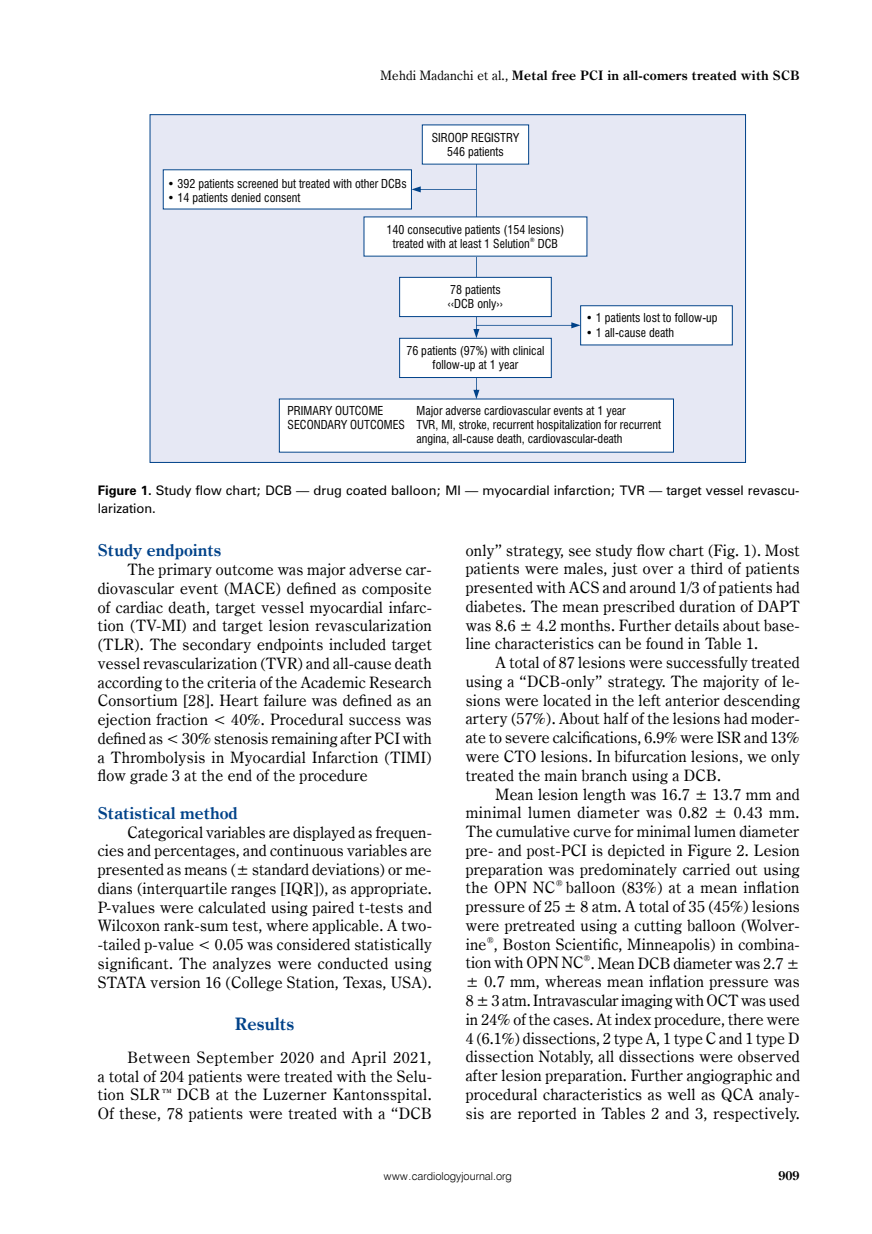
<style>
.page{position:relative;width:872px;height:1234px;background:#fff}
.page>*{position:absolute;margin:0;border:0;box-sizing:border-box;transform-origin:0 0}
.t1{font:700 17.25px "Century Oldst EU";color:#004289}
.t2{font:700 16.5px "Century Oldst EU";color:#004289}
.t3{font:15.75px/18.8px "Century Oldst EU";letter-spacing:.015em;color:#000;text-align:justify}
.t4{font:700 13.05px "Century Oldst EU";letter-spacing:.015em;color:#000}
.t5{font:700 12.75px "Century Oldst EU";color:#000}
.t6{font:12px/14.4px "Swis 721 Cn EU";color:#000}
.t7{font:12px/17.2px "Zurich PL";color:#000}
.t8{font:10.95px "Swis 721 Lt EU";color:#000}
.t9{font:6px "Swis 721 Cn EU";color:#000}
.s1{font-weight:400}
.s2{font-weight:700}
</style>
<div class="page">
<div style="left:150px;top:115px;width:595px;height:347px;background:#e6e8f4"></div>
<div style="left:422px;top:125px;width:106px;height:39px;background:#fff"></div>
<div style="left:399px;top:338px;width:152px;height:39px;background:#fff"></div>
<div style="left:399px;top:338px;width:152px;height:40px;border:1px solid #004289"></div>
<div style="left:580px;top:306px;width:152px;height:39px;background:#fff"></div>
<div style="left:580px;top:305px;width:152px;height:40px;border:1px solid #004289"></div>
<div style="left:163px;top:170px;width:248px;height:39px;background:#fff"></div>
<div style="left:279px;top:399px;width:394px;height:53px;background:#fff"></div>
<svg style="left:473px;top:378px;width:6px;height:21px"></svg>
<svg style="left:411px;top:164px;width:68px;height:52px"></svg>
<svg style="left:473px;top:256px;width:107px;height:82px"></svg>
<div style="left:364px;top:217px;width:223px;height:39px;background:#fff"></div>
<div style="left:399px;top:277px;width:152px;height:39px;background:#fff"></div>
<div style="left:399px;top:277px;width:152px;height:40px;border:1px solid #004289"></div>
<p class="t4" style="left:380px;top:68px;width:421px"><span class="s1">Mehdi Madanchi et al.,</span> Metal free PCI in all-comers treated with SCB</p>
<p class="t6" style="left:167px;top:176px;width:241px">• 392 patients screened but treated with other DCBs</p>
<p class="t6" style="left:167px;top:190px;width:134px">• 14 patients denied consent</p>
<p class="t6" style="left:431px;top:130px;width:89px;text-align:center">SIROOP REGISTRY<br>546 patients</p>
<p class="t6" style="left:386px;top:222px;width:179px">140 consecutive patients (154 lesions)</p>
<p class="t9" style="left:530px;top:236px;width:6px">®</p>
<p class="t6" style="left:393px;top:236px;width:167px">treated with at least 1 Selution DCB</p>
<p class="t6" style="left:447px;top:282px;width:57px">78 patients ‹‹DCB only››</p>
<p class="t6" style="left:406px;top:343px;width:139px;text-align:center">76 patients (97%) with clinical follow-up at 1 year</p>
<p class="t6" style="left:586px;top:311px;width:133px">• 1 patients lost to follow-up</p>
<p class="t6" style="left:586px;top:325px;width:90px">• 1 all-cause death</p>
<p class="t6" style="left:287px;top:403px;width:119px">PRIMARY OUTCOME<br>SECONDARY OUTCOMES</p>
<p class="t6" style="left:416px;top:403px;width:246px">Major adverse cardiovascular events at 1 year<br>TVR, MI, stroke, recurrent hospitalization for recurrent angina, all-cause death, cardiovascular-death</p>
<p class="t7" style="left:98px;top:482px;width:703px"><span class="s2">Figure 1.</span> Study flow chart; DCB — drug coated balloon; MI — myocardial infarction; TVR — target vessel revascu&shy;larization.</p>
<p class="t2" style="left:98px;top:540px;width:125px">Study endpoints</p>
<p class="t3" style="left:98px;top:560px;width:335px;text-indent:30px">The primary outcome was major adverse car&shy;diovascular event (MACE) defined as composite of cardiac death, target vessel myocardial infarc&shy;tion (TV-MI) and target lesion revascularization (TLR). The secondary endpoints included target vessel revascularization (TVR) and all-cause death according to the criteria of the Academic Research Consortium [28]. Heart failure was defined as an ejection fraction &lt; 40%. Procedural success was defined as &lt; 30% stenosis remaining after PCI with a Thrombolysis in Myocardial Infarction (TIMI) flow grade 3 at the end of the procedure</p>
<p class="t2" style="left:98px;top:802px;width:141px">Statistical method</p>
<p class="t3" style="left:98px;top:822px;width:336px;text-indent:30px">Categorical variables are displayed as frequen&shy;cies and percentages, and continuous variables are presented as means (± standard deviations) or me&shy;dians (interquartile ranges [IQR]), as appropriate.<br>P-values were calculated using paired t-tests and Wilcoxon rank-sum test, where applicable. A two--tailed p-value &lt; 0.05 was considered statistically significant. The analyzes were conducted using STATA version 16 (College Station, Texas, USA).</p>
<p class="t1" style="left:235px;top:1012px;width:61px">Results</p>
<p class="t3" style="left:98px;top:1047px;width:335px;text-indent:30px">Between September 2020 and April 2021, a total of 204 patients were treated with the Selu&shy;tion SLR™ DCB at the Luzerner Kantonsspital.<br>Of these, 78 patients were treated with a “DCB</p>
<p class="t3" style="left:466px;top:541px;width:335px">only” strategy, see study flow chart (Fig. 1). Most patients were males, just over a third of patients presented with ACS and around 1/3 of patients had diabetes. The mean prescribed duration of DAPT was 8.6 ± 4.2 months. Further details about base&shy;line characteristics can be found in Table 1.</p>
<p class="t3" style="left:466px;top:653px;width:336px;text-indent:30px">A total of 87 lesions were successfully treated using a “DCB-only” strategy. The majority of le&shy;sions were located in the left anterior descending artery (57%). About half of the lesions had moder&shy;ate to severe calcifications, 6.9% were ISR and 13% were CTO lesions. In bifurcation lesions, we only treated the main branch using a DCB.</p>
<p class="t3" style="left:466px;top:784px;width:335px;text-indent:30px">Mean lesion length was 16.7 ± 13.7 mm and minimal lumen diameter was 0.82 ± 0.43 mm.<br>The cumulative curve for minimal lumen diameter pre- and post-PCI is depicted in Figure 2. Lesion preparation was predominately carried out using the OPN NC<sup>®</sup> balloon (83%) at a mean inflation pressure of 25 ± 8 atm. A total of 35 (45%) lesions were pretreated using a cutting balloon (Wolver&shy;ine<sup>®</sup>, Boston Scientific, Minneapolis) in combina&shy;tion with OPN NC<sup>®</sup>. Mean DCB diameter was 2.7 ± ± 0.7 mm, whereas mean inflation pressure was 8 ± 3 atm. Intravascular imaging with OCT was used in 24% of the cases. At index procedure, there were 4 (6.1%) dissections, 2 type A, 1 type C and 1 type D dissection Notably, all dissections were observed after lesion preparation. Further angiographic and procedural characteristics as well as QCA analy&shy;sis are reported in Tables 2 and 3, respectively.</p>
<p class="t8" style="left:384px;top:1169px;width:129px">www.cardiologyjournal.org</p>
<p class="t5" style="left:778px;top:1167px;width:23px">909</p>
</div>
